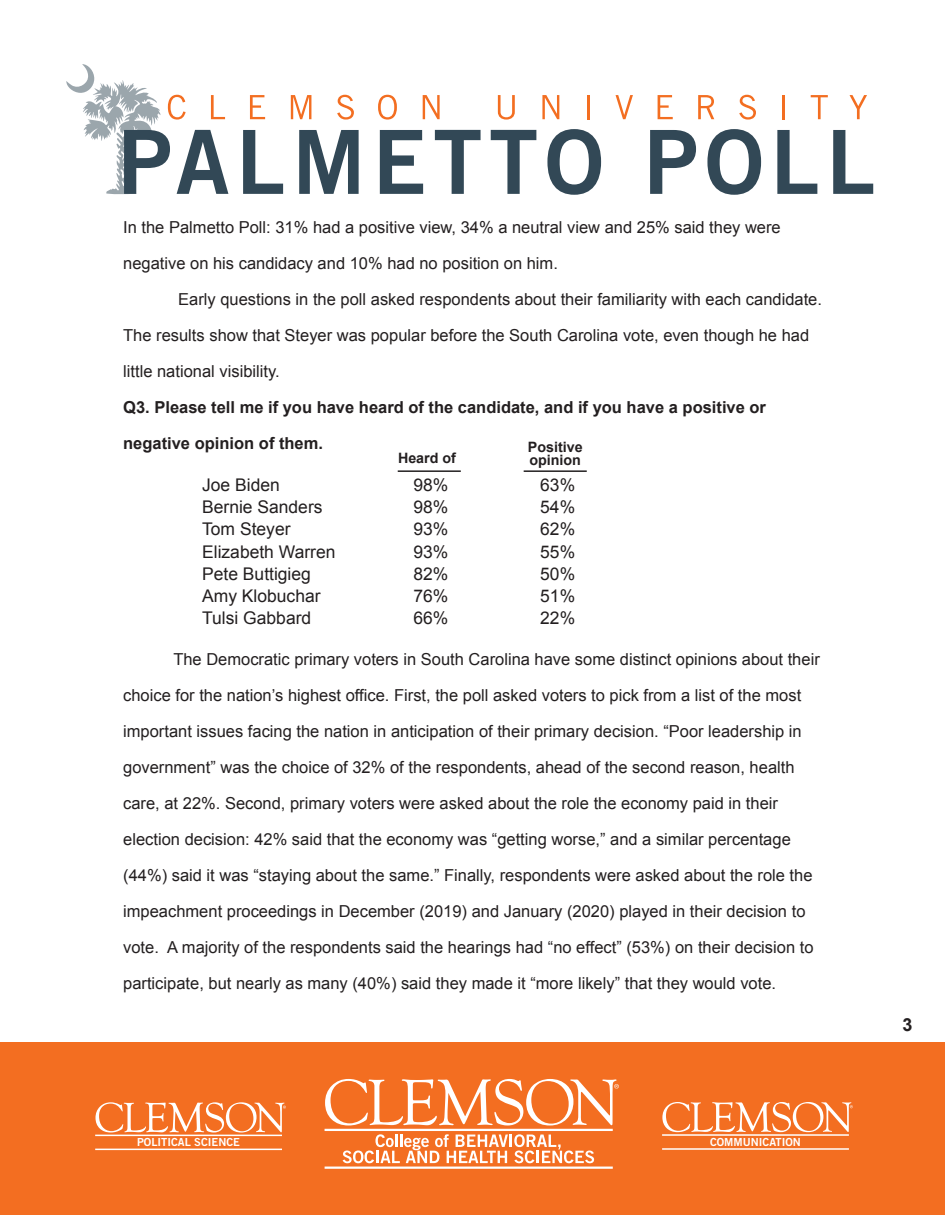
<style>
.page{position:relative;width:945px;height:1215px;background:#fff}
.page>*{position:absolute;margin:0;border:0;box-sizing:border-box;transform-origin:0 0}
.t1{font:700 18px "Arial";color:#231f20}
.t2{font:17.4px/22.2px "Arial";color:#231f20;text-align:justify}
.t3{font:16.5px/36px "Arial";color:#231f20}
.t4{font:700 16.5px/36px "Arial";color:#231f20}
.t5{font:700 14.25px "Arial";color:#231f20}
.t6{font:11.1px "Trade Gothic LT Std Bd 2";color:#fff}
</style>
<div class="page">
<div style="left:0;top:1043px;width:945px;height:172px;background:#f36e21"></div>
<hr style="left:662px;top:1148px;width:187px;height:2px;background:#fff">
<hr style="left:662px;top:1134px;width:187px;height:2px;background:#fff">
<svg style="left:662px;top:1102px;width:191px;height:30px"></svg>
<hr style="left:95px;top:1149px;width:187px;height:1px;background:#fff">
<hr style="left:95px;top:1135px;width:187px;height:1px;background:#fff">
<svg style="left:96px;top:1102px;width:190px;height:31px"></svg>
<svg style="left:343px;top:1134px;width:251px;height:29px"></svg>
<hr style="left:325px;top:1167px;width:288px;height:2px;background:#fff">
<hr style="left:325px;top:1129px;width:288px;height:2px;background:#fff">
<svg style="left:325px;top:1079px;width:294px;height:47px"></svg>
<svg style="left:250px;top:95px;width:15px;height:24px"></svg>
<svg style="left:291px;top:95px;width:20px;height:24px"></svg>
<svg style="left:337px;top:95px;width:17px;height:25px"></svg>
<svg style="left:378px;top:95px;width:19px;height:25px"></svg>
<svg style="left:423px;top:95px;width:17px;height:24px"></svg>
<svg style="left:498px;top:95px;width:17px;height:25px"></svg>
<svg style="left:542px;top:95px;width:17px;height:24px"></svg>
<hr style="left:588px;top:95px;width:2px;height:24px;background:#f36e21">
<svg style="left:616px;top:95px;width:17px;height:24px"></svg>
<svg style="left:658px;top:95px;width:15px;height:24px"></svg>
<svg style="left:698px;top:95px;width:16px;height:24px"></svg>
<svg style="left:739px;top:95px;width:17px;height:25px"></svg>
<hr style="left:783px;top:95px;width:2px;height:24px;background:#f36e21">
<svg style="left:811px;top:95px;width:17px;height:24px"></svg>
<svg style="left:850px;top:95px;width:17px;height:24px"></svg>
<svg style="left:66px;top:64px;width:162px;height:130px"></svg>
<svg style="left:243px;top:130px;width:40px;height:64px"></svg>
<svg style="left:299px;top:130px;width:60px;height:64px"></svg>
<svg style="left:380px;top:130px;width:43px;height:64px"></svg>
<svg style="left:435px;top:130px;width:46px;height:64px"></svg>
<svg style="left:491px;top:130px;width:45px;height:64px"></svg>
<svg style="left:547px;top:129px;width:54px;height:66px"></svg>
<svg style="left:650px;top:130px;width:46px;height:64px"></svg>
<svg style="left:707px;top:129px;width:54px;height:66px"></svg>
<svg style="left:777px;top:130px;width:40px;height:64px"></svg>
<svg style="left:833px;top:130px;width:40px;height:64px"></svg>
<hr style="left:398px;top:470px;width:63px;height:2px;background:#231f20">
<hr style="left:524px;top:470px;width:63px;height:2px;background:#231f20">
<p class="t3" style="left:123px;top:209px;width:659px">In the Palmetto Poll: 31% had a positive view, 34% a neutral view and 25% said they were negative on his candidacy and 10% had no position on him.</p>
<p class="t3" style="left:123px;top:281px;width:700px;text-indent:55px">Early questions in the poll asked respondents about their familiarity with each candidate.<br>The results show that Steyer was popular before the South Carolina vote, even though he had little national visibility.</p>
<p class="t4" style="left:123px;top:390px;width:644px">Q3. Please tell me if you have heard of the candidate, and if you have a positive or negative opinion of them.</p>
<p class="t5" style="left:528px;top:438px;width:56px">Positive</p>
<p class="t5" style="left:398px;top:449px;width:59px">Heard of</p>
<p class="t5" style="left:529px;top:450px;width:53px">opinion</p>
<p class="t2" style="left:202px;top:474px;width:135px;text-align:left">Joe Biden<br>Bernie Sanders<br>Tom Steyer<br>Elizabeth Warren<br>Pete Buttigieg<br>Amy Klobuchar<br>Tulsi Gabbard</p>
<p class="t2" style="left:414px;top:474px;width:36px">98% 98% 93% 93% 82% 76% 66%</p>
<p class="t2" style="left:540px;top:474px;width:36px">63% 54% 62% 55% 50% 51% 22%</p>
<p class="t3" style="left:123px;top:641px;width:698px;text-indent:50px">The Democratic primary voters in South Carolina have some distinct opinions about their choice for the nation’s highest office. First, the poll asked voters to pick from a list of the most important issues facing the nation in anticipation of their primary decision. “Poor leadership in government” was the choice of 32% of the respondents, ahead of the second reason, health care, at 22%. Second, primary voters were asked about the role the economy paid in their election decision: 42% said that the economy was “getting worse,” and a similar percentage (44%) said it was “staying about the same.” Finally, respondents were asked about the role the impeachment proceedings in December (2019) and January (2020) played in their decision to vote. A majority of the respondents said the hearings had “no effect” (53%) on their decision to participate, but nearly as many (40%) said they made it “more likely” that they would vote.</p>
<p class="t6" style="left:137px;top:1136px;width:104px">POLITICAL SCIENCE</p>
<p class="t6" style="left:710px;top:1135px;width:92px">COMMUNICATION</p>
<p class="t1" style="left:902px;top:1012px;width:12px">3</p>
</div>
